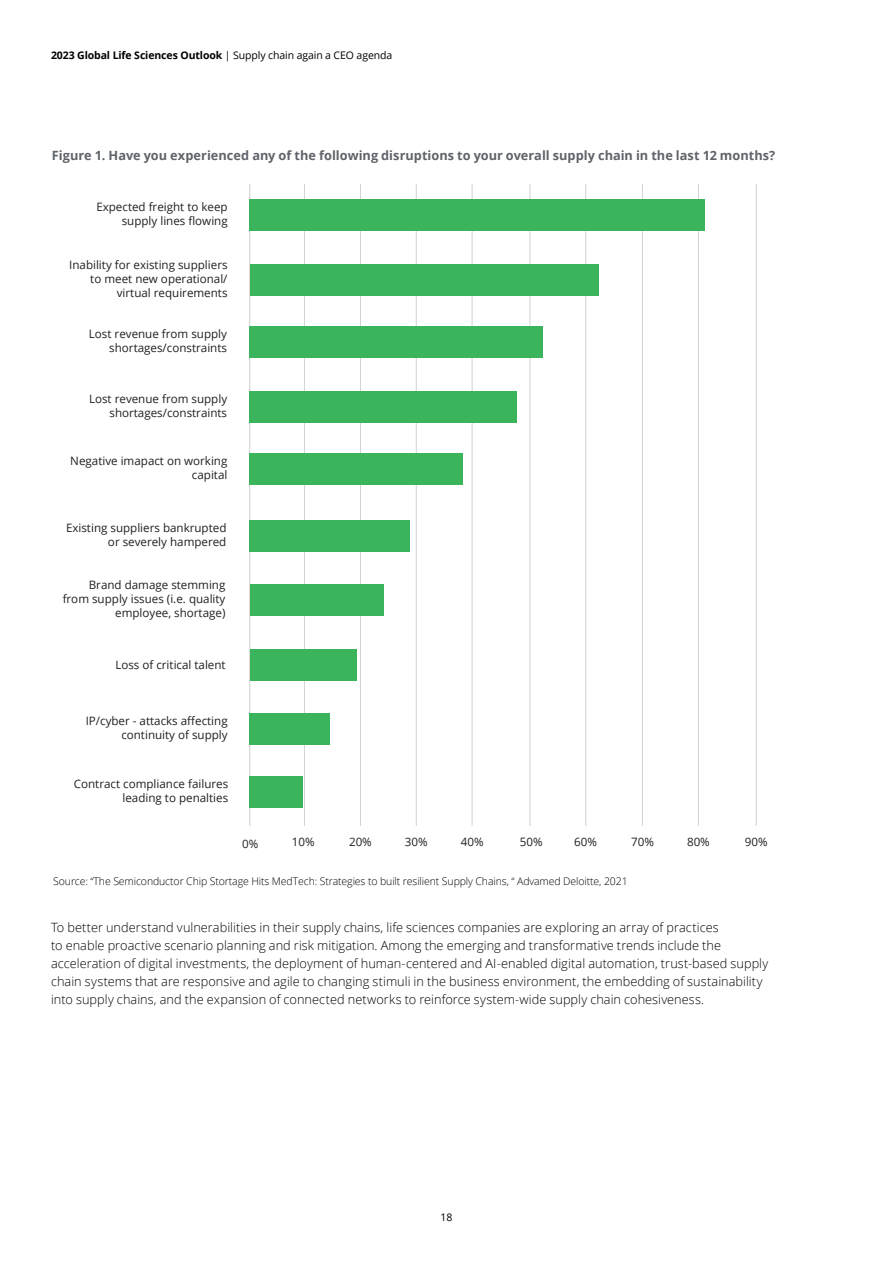
<style>
.page{position:relative;width:893px;height:1263px;background:#fff}
.page>*{position:absolute;margin:0;border:0;box-sizing:border-box;transform-origin:0 0}
.t1{font:300 12.75px/18px "Open Sans";letter-spacing:.005em;color:#000}
.t2{font:700 12.75px "Open Sans";color:#5f636a}
.t3{font:11.55px/14px "Open Sans";color:#231f20;text-align:right}
.t4{font:300 10.5px "Open Sans";letter-spacing:-.01em;color:#000}
.t5{font:700 10.5px "Open Sans";letter-spacing:-.01em;color:#000}
.t6{font:10.5px "Open Sans";color:#000}
.s1{font-weight:400}
</style>
<div class="page">
<hr style="left:249px;top:184px;width:1px;height:642px;background:#929497">
<hr style="left:304px;top:184px;width:1px;height:642px;background:#929497">
<hr style="left:360px;top:184px;width:1px;height:642px;background:#929497">
<hr style="left:416px;top:184px;width:1px;height:642px;background:#929497">
<hr style="left:472px;top:184px;width:1px;height:642px;background:#929497">
<hr style="left:530px;top:184px;width:1px;height:642px;background:#929497">
<hr style="left:585px;top:184px;width:1px;height:642px;background:#929497">
<hr style="left:642px;top:184px;width:1px;height:642px;background:#929497">
<hr style="left:698px;top:184px;width:1px;height:642px;background:#929497">
<hr style="left:756px;top:184px;width:1px;height:642px;background:#929497">
<div style="left:250px;top:199px;width:455px;height:31px;background:#3bb55c"></div>
<div style="left:250px;top:264px;width:349px;height:32px;background:#3bb55c"></div>
<div style="left:250px;top:326px;width:293px;height:32px;background:#3bb55c"></div>
<div style="left:250px;top:391px;width:267px;height:32px;background:#3bb55c"></div>
<div style="left:250px;top:453px;width:213px;height:32px;background:#3bb55c"></div>
<div style="left:250px;top:520px;width:160px;height:32px;background:#3bb55c"></div>
<div style="left:250px;top:584px;width:133px;height:32px;background:#3bb55c"></div>
<div style="left:250px;top:649px;width:106px;height:32px;background:#3bb55c"></div>
<div style="left:250px;top:713px;width:80px;height:32px;background:#3bb55c"></div>
<div style="left:250px;top:776px;width:53px;height:32px;background:#3bb55c"></div>
<p class="t5" style="left:51px;top:48px;width:343px">2023 Global Life Sciences Outlook <span class="s1">| Supply chain again a CEO agenda</span></p>
<p class="t2" style="left:52px;top:147px;width:725px">Figure 1. Have you experienced any of the following disruptions to your overall supply chain in the last 12 months?</p>
<p class="t3" style="left:96px;top:199px;width:133px">Expected freight to keep supply lines flowing</p>
<p class="t3" style="left:69px;top:257px;width:160px">Inability for existing suppliers to meet new operational/ virtual requirements</p>
<p class="t3" style="left:89px;top:327px;width:140px">Lost revenue from supply shortages/constraints</p>
<p class="t3" style="left:89px;top:392px;width:140px">Lost revenue from supply shortages/constraints</p>
<p class="t3" style="left:70px;top:453px;width:159px">Negative imapact on working capital</p>
<p class="t3" style="left:66px;top:520px;width:162px">Existing suppliers bankrupted or severely hampered</p>
<p class="t3" style="left:63px;top:578px;width:164px">Brand damage stemming from supply issues (i.e. quality employee, shortage)</p>
<p class="t3" style="left:115px;top:658px;width:112px">Loss of critical talent</p>
<p class="t3" style="left:86px;top:713px;width:144px">IP/cyber - attacks affecting continuity of supply</p>
<p class="t3" style="left:74px;top:776px;width:156px">Contract compliance failures leading to penalties</p>
<p class="t3" style="left:242px;top:836px;width:18px">0%</p>
<p class="t3" style="left:292px;top:835px;width:24px">10%</p>
<p class="t3" style="left:349px;top:835px;width:24px">20%</p>
<p class="t3" style="left:405px;top:835px;width:24px">30%</p>
<p class="t3" style="left:461px;top:835px;width:24px">40%</p>
<p class="t3" style="left:520px;top:835px;width:24px">50%</p>
<p class="t3" style="left:574px;top:835px;width:24px">60%</p>
<p class="t3" style="left:631px;top:835px;width:24px">70%</p>
<p class="t3" style="left:687px;top:835px;width:24px">80%</p>
<p class="t3" style="left:745px;top:835px;width:24px">90%</p>
<p class="t4" style="left:53px;top:874px;width:576px">Source: “The Semiconductor Chip Stortage Hits MedTech: Strategies to built resilient Supply Chains, “ Advamed Deloitte, 2021</p>
<p class="t1" style="left:51px;top:918px;width:719px">To better understand vulnerabilities in their supply chains, life sciences companies are exploring an array of practices<br>to enable proactive scenario planning and risk mitigation. Among the emerging and transformative trends include the acceleration of digital investments, the deployment of human-centered and AI-enabled digital automation, trust-based supply chain systems that are responsive and agile to changing stimuli in the business environment, the embedding of sustainability into supply chains, and the expansion of connected networks to reinforce system-wide supply chain cohesiveness.</p>
<p class="t6" style="left:441px;top:1210px;width:13px">18</p>
</div>
